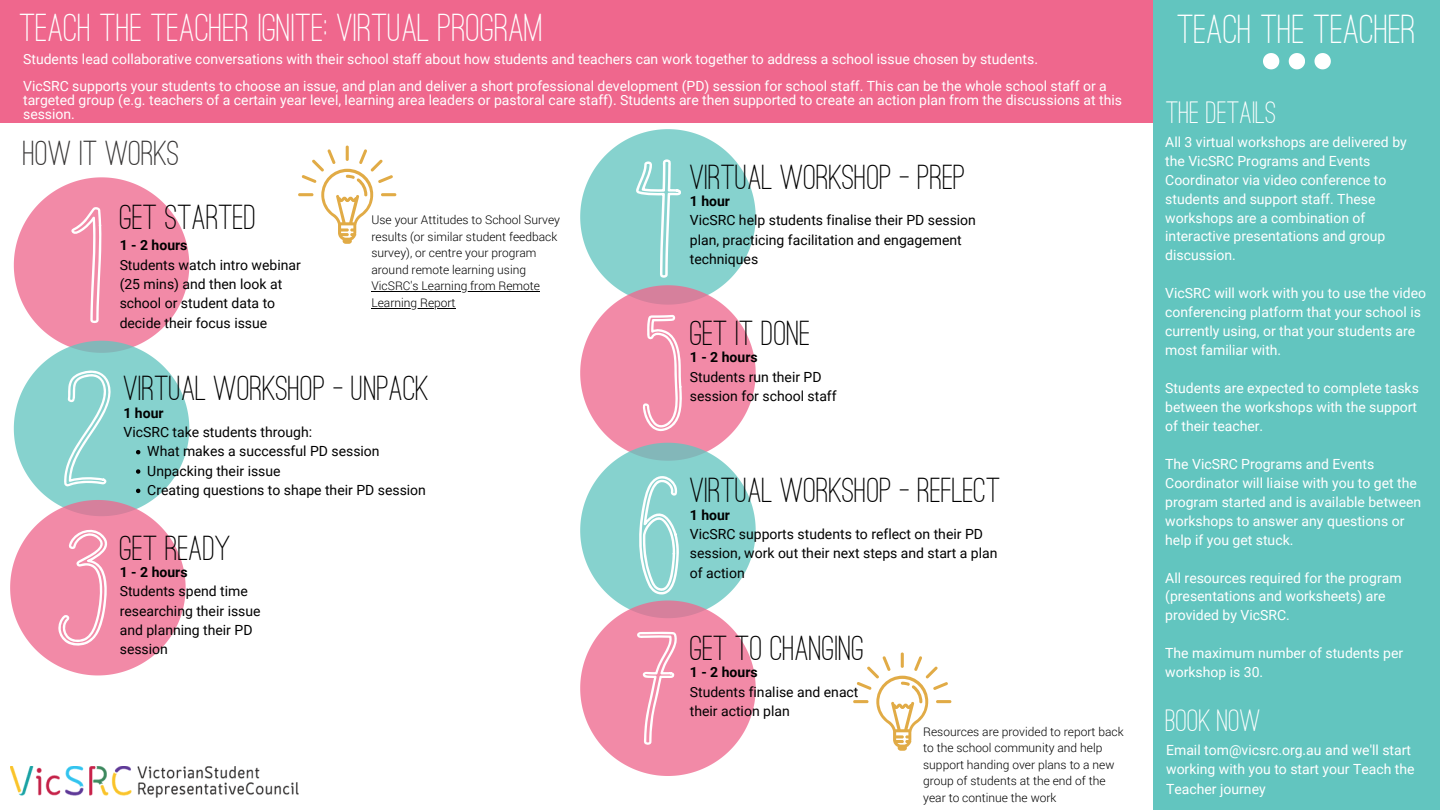
<style>
.page{position:relative;width:1440px;height:810px;background:#fff}
.page>*{position:absolute;margin:0;border:0;box-sizing:border-box;transform-origin:0 0}
.t1{font:500 42px "Ostrich Sans";color:#fff}
.t2{font:500 40.4px "Ostrich Sans";color:#fff}
.t3{font:500 36px "Ostrich Sans";color:#000}
.t4{font:500 36px "Ostrich Sans";color:#363434}
.t5{font:500 32px "Ostrich Sans";color:#fff}
.t6{font:14px/18.9px "Roboto";color:#fff}
.t7{font:14px/19.4px "Roboto";color:#000}
.t8{font:700 14px "Roboto";color:#000}
.t9{font:300 12px/16.5px "Roboto";color:#000}
</style>
<div class="page">
<div style="left:0;top:0;width:1245px;height:122px;background:#ef678d"></div>
<div style="left:1154px;top:0;width:286px;height:810px;background:#62c5bf"></div>
<svg style="left:10px;top:177px;width:179px;height:498px"></svg>
<hr style="left:381px;top:193px;width:15px;height:3px;background:#e1ab46;border-radius:2px">
<hr style="left:298px;top:193px;width:15px;height:3px;background:#e1ab46;border-radius:2px">
<hr style="left:346px;top:146px;width:3px;height:15px;background:#e1ab46;border-radius:2px">
<svg style="left:302px;top:149px;width:91px;height:95px"></svg>
<hr style="left:371px;top:291px;width:169px;height:1px;background:#000">
<hr style="left:371px;top:308px;width:85px;height:1px;background:#000">
<svg style="left:580px;top:129px;width:176px;height:647px"></svg>
<hr style="left:936px;top:700px;width:15px;height:3px;background:#e1ab46;border-radius:2px">
<hr style="left:853px;top:700px;width:16px;height:3px;background:#e1ab46;border-radius:2px">
<hr style="left:901px;top:652px;width:3px;height:16px;background:#e1ab46;border-radius:2px">
<svg style="left:857px;top:656px;width:91px;height:95px"></svg>
<img style="left:10px;top:767px;width:288px;height:31px">
<svg style="left:1263px;top:53px;width:16px;height:16px"></svg>
<svg style="left:1289px;top:53px;width:16px;height:16px"></svg>
<svg style="left:1315px;top:53px;width:16px;height:16px"></svg>
<h2 class="t2" style="left:20px;top:11px;width:525px">TEACH THE TEACHER IGNITE: VIRTUAL PROGRAM</h2>
<p class="t6" style="left:23px;top:45px;width:1085px;line-height:27.4px">Students lead collaborative conversations with their school staff about how students and teachers can work together to address a school issue chosen by students.<br>VicSRC supports your students to choose an issue, and plan and deliver a short professional development (PD) session for school staff. This can be the whole school staff or a</p>
<p class="t6" style="left:23px;top:93px;width:1100px;line-height:13.7px">targeted group (e.g. teachers of a certain year level, learning area leaders or pastoral care staff). Students are then supported to create an action plan from the discussions at this session.</p>
<h3 class="t4" style="left:23px;top:138px;width:158px">HOW IT WORKS</h3>
<h3 class="t3" style="left:120px;top:202px;width:139px">GET STARTED</h3>
<p class="t8" style="left:120px;top:237px;width:69px">1 - 2 hours</p>
<p class="t7" style="left:120px;top:255px;width:183px">Students watch intro webinar (25 mins) and then look at school or student data to decide their focus issue</p>
<p class="t9" style="left:371px;top:211px;width:190px">Use your Attitudes to School Survey results (or similar student feedback survey), or centre your program around remote learning using<br>VicSRC's Learning from Remote<br>Learning Report</p>
<h3 class="t3" style="left:124px;top:373px;width:306px">VIRTUAL WORKSHOP - UNPACK</h3>
<p class="t8" style="left:123px;top:405px;width:42px">1 hour</p>
<p class="t7" style="left:123px;top:423px;width:190px">VicSRC take students through:</p>
<p class="t7" style="left:147px;top:442px;width:280px">What makes a successful PD session<br>Unpacking their issue<br>Creating questions to shape their PD session</p>
<h3 class="t3" style="left:120px;top:533px;width:112px">GET READY</h3>
<p class="t8" style="left:120px;top:564px;width:69px">1 - 2 hours</p>
<p class="t7" style="left:120px;top:582px;width:142px">Students spend time researching their issue and planning their PD session</p>
<h3 class="t3" style="left:690px;top:162px;width:277px">VIRTUAL WORKSHOP - PREP</h3>
<p class="t8" style="left:690px;top:193px;width:42px">1 hour</p>
<p class="t7" style="left:690px;top:211px;width:288px">VicSRC help students finalise their PD session plan, practicing facilitation and engagement techniques</p>
<h3 class="t3" style="left:690px;top:318px;width:122px">GET IT DONE</h3>
<p class="t8" style="left:690px;top:349px;width:69px">1 - 2 hours</p>
<p class="t7" style="left:690px;top:367px;width:148px">Students run their PD session for school staff</p>
<h3 class="t3" style="left:690px;top:475px;width:312px">VIRTUAL WORKSHOP - REFLECT</h3>
<p class="t8" style="left:690px;top:507px;width:42px">1 hour</p>
<p class="t7" style="left:690px;top:525px;width:309px">VicSRC supports students to reflect on their PD session, work out their next steps and start a plan of action</p>
<h3 class="t3" style="left:690px;top:633px;width:176px">GET TO CHANGING</h3>
<p class="t8" style="left:690px;top:665px;width:69px">1 - 2 hours</p>
<p class="t7" style="left:690px;top:682px;width:170px">Students finalise and enact their action plan</p>
<p class="t9" style="left:923px;top:723px;width:202px">Resources are provided to report back to the school community and help support handing over plans to a new group of students at the end of the year to continue the work</p>
<h1 class="t1" style="left:1177px;top:11px;width:240px">TEACH THE TEACHER</h1>
<h3 class="t5" style="left:1166px;top:99px;width:112px">THE DETAILS</h3>
<p class="t6" style="left:1165px;top:132px;width:243px">All 3 virtual workshops are delivered by the VicSRC Programs and Events<br>Coordinator via video conference to students and support staff. These workshops are a combination of interactive presentations and group discussion.</p>
<p class="t6" style="left:1165px;top:284px;width:262px">VicSRC will work with you to use the video conferencing platform that your school is currently using, or that your students are most familiar with.</p>
<p class="t6" style="left:1165px;top:379px;width:255px">Students are expected to complete tasks between the workshops with the support of their teacher.</p>
<p class="t6" style="left:1165px;top:455px;width:258px">The VicSRC Programs and Events Coordinator will liaise with you to get the program started and is available between workshops to answer any questions or help if you get stuck.</p>
<p class="t6" style="left:1165px;top:568px;width:238px">All resources required for the program (presentations and worksheets) are provided by VicSRC.</p>
<p class="t6" style="left:1165px;top:644px;width:240px">The maximum number of students per workshop is 30.</p>
<h3 class="t5" style="left:1166px;top:707px;width:97px">BOOK NOW</h3>
<p class="t6" style="left:1166px;top:740px;width:250px;line-height:19.5px">Email tom@vicsrc.org.au and we'll start working with you to start your Teach the<br>Teacher journey</p>
</div>
